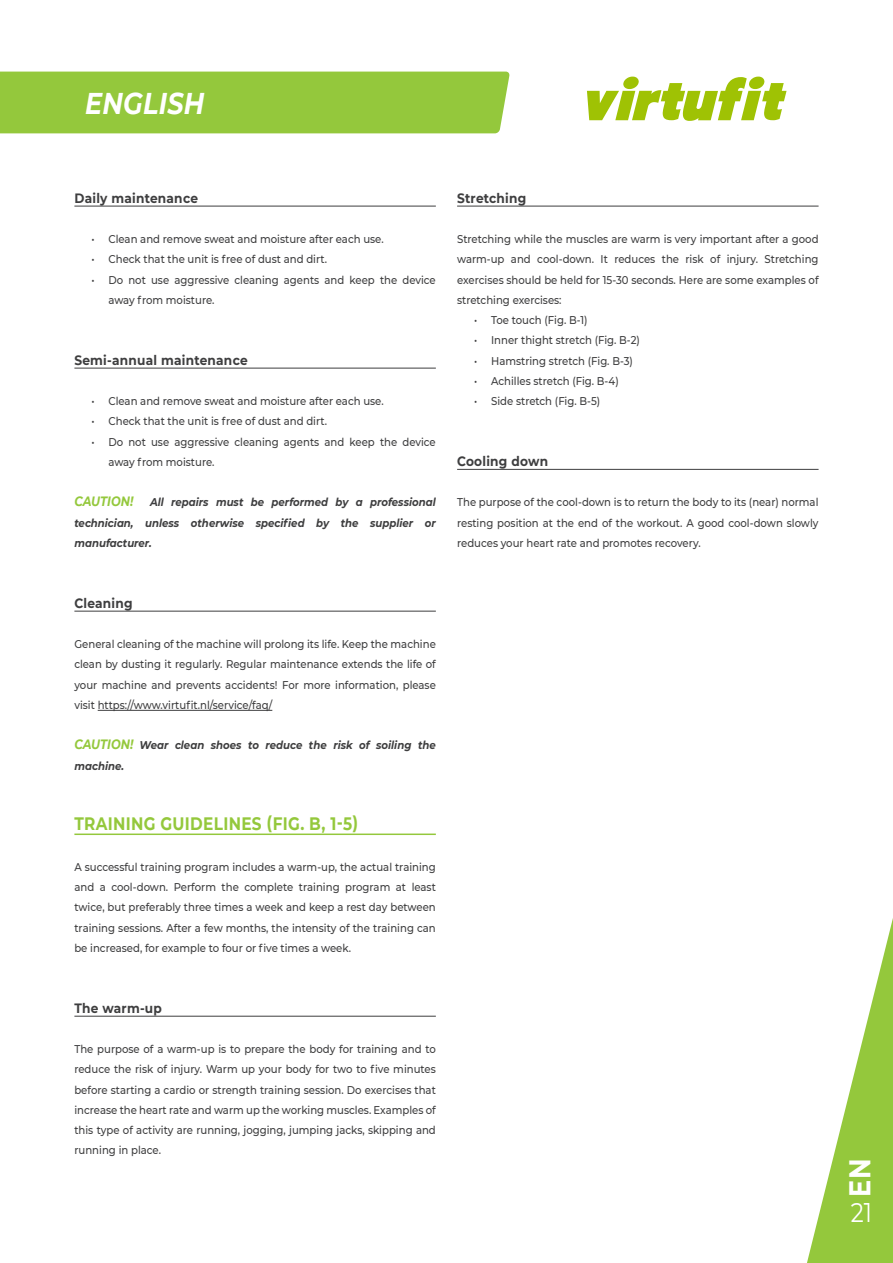
<style>
.page{position:relative;width:893px;height:1263px;background:#fff}
.page>*{position:absolute;margin:0;border:0;box-sizing:border-box;transform-origin:0 0}
.t1{font:italic 700 30px "Montserrat";letter-spacing:.01em;color:#fff;scale:.85 1}
.t2{font:700 30px "Montserrat";color:#fff;scale:.85 1}
.t3{font:27px "Montserrat";color:#fff;scale:.85 1}
.VF__Opsomming_platte{font:700 18px "Montserrat";letter-spacing:.02em;color:#94c83c;scale:.85 1}
.VF__Opsomming_platte-2{font:700 13.5px "Montserrat";letter-spacing:.02em;color:#3e3e3f;scale:.9 1}
.VF__Opsomming_platte-3{font:500 11.25px/20.2px "Montserrat";color:#3e3e3f;text-align:justify;scale:.9 1}
.VF__Opsomming_platte-4{font:italic 700 11.25px/20.2px "Montserrat";color:#3e3e3f;text-align:justify;scale:.9 1}
.s1{font-size:13.5px;color:#94c83c}
</style>
<div class="page">
<div style="left:0;top:72px;width:510px;height:61px;background:#94c83c"></div>
<svg style="left:587px;top:77px;width:199px;height:44px"></svg>
<svg style="left:807px;top:918px;width:86px;height:345px"></svg>
<hr style="left:74px;top:206px;width:362px;height:1px;background:#3e3e3f">
<hr style="left:74px;top:368px;width:362px;height:1px;background:#3e3e3f">
<hr style="left:74px;top:611px;width:362px;height:1px;background:#3e3e3f">
<hr style="left:98px;top:710px;width:174px;height:1px;background:#3e3e3f">
<hr style="left:74px;top:833px;width:362px;height:2px;background:#94c83c">
<hr style="left:74px;top:1016px;width:362px;height:1px;background:#3e3e3f">
<hr style="left:457px;top:206px;width:362px;height:1px;background:#3e3e3f">
<hr style="left:457px;top:469px;width:362px;height:1px;background:#3e3e3f">
<h1 class="t1" style="left:85px;top:82px;width:142px">ENGLISH</h1>
<p class="VF__Opsomming_platte-2" style="left:74px;top:188px;width:139px">Daily maintenance</p>
<p class="VF__Opsomming_platte-3" style="left:91px;top:228px;width:326px">• Clean and remove sweat and moisture after each use.</p>
<p class="VF__Opsomming_platte-3" style="left:91px;top:249px;width:263px">• Check that the unit is free of dust and dirt.</p>
<p class="VF__Opsomming_platte-3" style="left:108px;top:269px;width:365px;text-indent:-17px">• Do not use aggressive cleaning agents and keep the device away from moisture.</p>
<p class="VF__Opsomming_platte-2" style="left:74px;top:350px;width:194px">Semi-annual maintenance</p>
<p class="VF__Opsomming_platte-3" style="left:91px;top:390px;width:326px">• Clean and remove sweat and moisture after each use.</p>
<p class="VF__Opsomming_platte-3" style="left:91px;top:411px;width:263px">• Check that the unit is free of dust and dirt.</p>
<p class="VF__Opsomming_platte-3" style="left:108px;top:431px;width:365px;text-indent:-17px">• Do not use aggressive cleaning agents and keep the device away from moisture.</p>
<p class="VF__Opsomming_platte-4" style="left:74px;top:492px;width:403px"><span class="s1">CAUTION!</span> All repairs must be performed by a professional technician, unless otherwise specified by the supplier or manufacturer.</p>
<p class="VF__Opsomming_platte-2" style="left:74px;top:593px;width:66px">Cleaning</p>
<p class="VF__Opsomming_platte-3" style="left:74px;top:633px;width:403px">General cleaning of the machine will prolong its life. Keep the machine clean by dusting it regularly. Regular maintenance extends the life of your machine and prevents accidents! For more information, please visit https://www.virtufit.nl/service/faq/</p>
<p class="VF__Opsomming_platte-4" style="left:74px;top:735px;width:403px"><span class="s1">CAUTION!</span> Wear clean shoes to reduce the risk of soiling the machine.</p>
<p class="VF__Opsomming_platte" style="left:74px;top:811px;width:336px">TRAINING GUIDELINES (FIG. B, 1-5)</p>
<p class="VF__Opsomming_platte-3" style="left:74px;top:856px;width:403px">A successful training program includes a warm-up, the actual training and a cool-down. Perform the complete training program at least twice, but preferably three times a week and keep a rest day between training sessions. After a few months, the intensity of the training can be increased, for example to four or five times a week.</p>
<p class="VF__Opsomming_platte-2" style="left:74px;top:998px;width:99px">The warm-up</p>
<p class="VF__Opsomming_platte-3" style="left:74px;top:1038px;width:403px">The purpose of a warm-up is to prepare the body for training and to reduce the risk of injury. Warm up your body for two to five minutes before starting a cardio or strength training session. Do exercises that increase the heart rate and warm up the working muscles. Examples of</p>
<p class="VF__Opsomming_platte-3" style="left:74px;top:1119px;width:403px">this type of activity are running, jogging, jumping jacks, skipping and running in place.</p>
<p class="VF__Opsomming_platte-2" style="left:457px;top:188px;width:78px">Stretching</p>
<p class="VF__Opsomming_platte-3" style="left:457px;top:228px;width:403px">Stretching while the muscles are warm is very important after a good warm-up and cool-down. It reduces the risk of injury. Stretching exercises should be held for 15-30 seconds. Here are some examples of stretching exercises:</p>
<p class="VF__Opsomming_platte-3" style="left:474px;top:309px;width:128px">• Toe touch (Fig. B-1)</p>
<p class="VF__Opsomming_platte-3" style="left:474px;top:330px;width:186px">• Inner thight stretch (Fig. B-2)</p>
<p class="VF__Opsomming_platte-3" style="left:474px;top:350px;width:178px">• Hamstring stretch (Fig. B-3)</p>
<p class="VF__Opsomming_platte-3" style="left:474px;top:370px;width:162px">• Achilles stretch (Fig. B-4)</p>
<p class="VF__Opsomming_platte-3" style="left:474px;top:390px;width:142px">• Side stretch (Fig. B-5)</p>
<p class="VF__Opsomming_platte-2" style="left:457px;top:451px;width:103px">Cooling down</p>
<p class="VF__Opsomming_platte-3" style="left:457px;top:492px;width:403px">The purpose of the cool-down is to return the body to its (near) normal resting position at the end of the workout. A good cool-down slowly reduces your heart rate and promotes recovery.</p>
<h1 class="t2" style="left:838px;top:1197px;width:47px;rotate:-90deg">EN</h1>
<h2 class="t3" style="left:851px;top:1194px;width:27px">21</h2>
</div>
